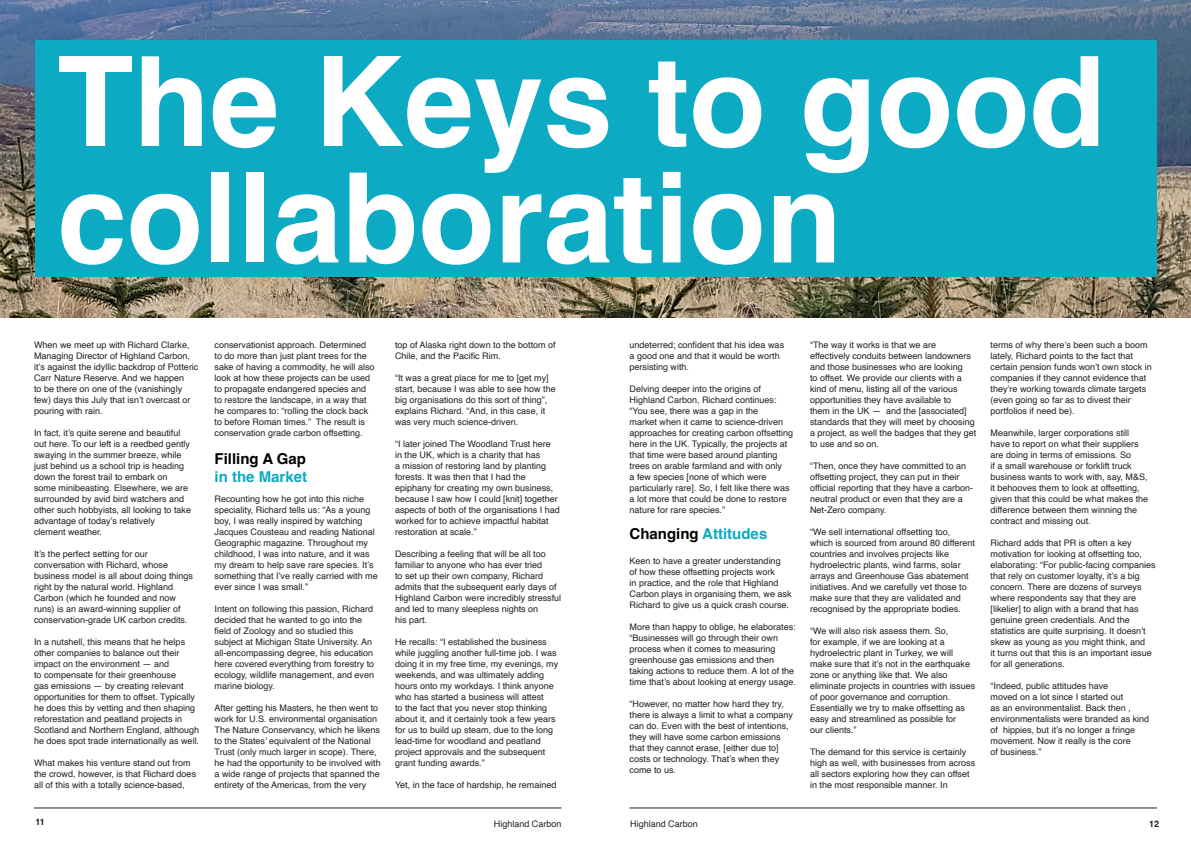
<style>
.page{position:relative;width:1191px;height:842px;background:#fff}
.page>*{position:absolute;margin:0;border:0;box-sizing:border-box;transform-origin:0 0}
.t1{font:700 125px/116.4px "Helvetica";color:#fff}
.t2{font:700 15px/18px "Helvetica";color:#000001}
.t3{font:700 15px "Helvetica";color:#0caac3}
.t4{font:9px/11px "Helvetica";color:#231f20}
.t5{font:700 9px "Helvetica";color:#231f20}
.s1{color:#0caac3}
.s2{color:#000001}
</style>
<div class="page">
<hr style="left:629px;top:808px;width:528px;height:1px;background:#231f20">
<hr style="left:34px;top:808px;width:527px;height:1px;background:#231f20">
<img style="left:0;top:0;width:1191px;height:317px">
<div style="left:35px;top:41px;width:1121px;height:236px;background:#0caac3"></div>
<p class="t1" style="left:57px;top:58px;width:1050px">The Keys to good collaboration</p>
<p class="t4" style="left:34px;top:340px;width:166px">When we meet up with Richard Clarke, Managing Director of Highland Carbon, it’s against the idyllic backdrop of Potteric Carr Nature Reserve. And we happen<br>to be there on one of the (vanishingly few) days this July that isn’t overcast or pouring with rain.</p>
<p class="t4" style="left:34px;top:428px;width:159px">In fact, it’s quite serene and beautiful out here. To our left is a reedbed gently swaying in the summer breeze, while just behind us a school trip is heading down the forest trail to embark on some minibeasting. Elsewhere, we are surrounded by avid bird watchers and other such hobbyists, all looking to take advantage of today’s relatively<br>clement weather.</p>
<p class="t4" style="left:34px;top:549px;width:161px">It’s the perfect setting for our conversation with Richard, whose business model is all about doing things right by the natural world. Highland Carbon (which he founded and now runs) is an award-winning supplier of conservation-grade UK carbon credits.</p>
<p class="t4" style="left:34px;top:637px;width:167px">In a nutshell, this means that he helps other companies to balance out their impact on the environment — and<br>to compensate for their greenhouse<br>gas emissions — by creating relevant opportunities for them to offset. Typically he does this by vetting and then shaping reforestation and peatland projects in Scotland and Northern England, although he does spot trade internationally as well.</p>
<p class="t4" style="left:34px;top:758px;width:164px">What makes his venture stand out from the crowd, however, is that Richard does all of this with a totally science-based,</p>
<p class="t4" style="left:214px;top:340px;width:161px">conservationist approach. Determined to do more than just plant trees for the sake of having a commodity, he will also look at how these projects can be used to propagate endangered species and to restore the landscape, in a way that he compares to: “rolling the clock back to before Roman times.” The result is conservation grade carbon offsetting.</p>
<p class="t2" style="left:214px;top:451px;width:94px">Filling A Gap <span class="s1">in the Market</span></p>
<p class="t4" style="left:214px;top:494px;width:165px">Recounting how he got into this niche speciality, Richard tells us: “As a young boy, I was really inspired by watching Jacques Cousteau and reading National Geographic magazine. Throughout my childhood, I was into nature, and it was my dream to help save rare species. It’s something that I’ve really carried with me ever since I was small.”</p>
<p class="t4" style="left:214px;top:604px;width:161px">Intent on following this passion, Richard decided that he wanted to go into the field of Zoology and so studied this subject at Michigan State University. An all-encompassing degree, his education here covered everything from forestry to ecology, wildlife management, and even marine biology.</p>
<p class="t4" style="left:214px;top:703px;width:168px">After getting his Masters, he then went to work for U.S. environmental organisation The Nature Conservancy, which he likens to the States’ equivalent of the National Trust (only much larger in scope). There, he had the opportunity to be involved with a wide range of projects that spanned the entirety of the Americas, from the very</p>
<p class="t4" style="left:395px;top:340px;width:162px">top of Alaska right down to the bottom of<br>Chile, and the Pacific Rim.</p>
<p class="t4" style="left:395px;top:373px;width:162px">“It was a great place for me to [get my] start, because I was able to see how the big organisations do this sort of thing”, explains Richard. “And, in this case, it was very much science-driven.</p>
<p class="t4" style="left:395px;top:439px;width:166px">“I later joined The Woodland Trust here in the UK, which is a charity that has<br>a mission of restoring land by planting forests. It was then that I had the epiphany for creating my own business, because I saw how I could [knit] together aspects of both of the organisations I had worked for to achieve impactful habitat restoration at scale.”</p>
<p class="t4" style="left:395px;top:549px;width:168px">Describing a feeling that will be all too familiar to anyone who has ever tried<br>to set up their own company, Richard admits that the subsequent early days of Highland Carbon were incredibly stressful and led to many sleepless nights on<br>his part.</p>
<p class="t4" style="left:395px;top:637px;width:165px">He recalls: “I established the business while juggling another full-time job. I was doing it in my free time, my evenings, my weekends, and was ultimately adding hours onto my workdays. I think anyone who has started a business will attest<br>to the fact that you never stop thinking about it, and it certainly took a few years for us to build up steam, due to the long lead-time for woodland and peatland project approvals and the subsequent grant funding awards.”</p>
<p class="t4" style="left:395px;top:780px;width:163px">Yet, in the face of hardship, he remained</p>
<p class="t4" style="left:629px;top:340px;width:156px">undeterred; confident that his idea was a good one and that it would be worth persisting with.</p>
<p class="t4" style="left:629px;top:384px;width:165px">Delving deeper into the origins of Highland Carbon, Richard continues: “You see, there was a gap in the<br>market when it came to science-driven approaches for creating carbon offsetting here in the UK. Typically, the projects at that time were based around planting trees on arable farmland and with only<br>a few species [none of which were particularly rare]. So, I felt like there was a lot more that could be done to restore nature for rare species.”</p>
<p class="t3" style="left:629px;top:525px;width:139px"><span class="s2">Changing</span> Attitudes</p>
<p class="t4" style="left:629px;top:555px;width:164px">Keen to have a greater understanding<br>of how these offsetting projects work<br>in practice, and the role that Highland Carbon plays in organising them, we ask Richard to give us a quick crash course.</p>
<p class="t4" style="left:629px;top:621px;width:168px">More than happy to oblige, he elaborates: “Businesses will go through their own process when it comes to measuring greenhouse gas emissions and then taking actions to reduce them. A lot of the time that’s about looking at energy usage.</p>
<p class="t4" style="left:629px;top:698px;width:165px">“However, no matter how hard they try, there is always a limit to what a company can do. Even with the best of intentions, they will have some carbon emissions that they cannot erase, [either due to] costs or technology. That’s when they come to us.</p>
<p class="t4" style="left:810px;top:340px;width:168px">“The way it works is that we are effectively conduits between landowners and those businesses who are looking<br>to offset. We provide our clients with a kind of menu, listing all of the various opportunities they have available to<br>them in the UK — and the [associated] standards that they will meet by choosing a project, as well the badges that they get to use and so on.</p>
<p class="t4" style="left:810px;top:461px;width:165px">“Then, once they have committed to an offsetting project, they can put in their official reporting that they have a carbon&shy;neutral product or even that they are a Net-Zero company.</p>
<p class="t4" style="left:810px;top:527px;width:166px">“We sell international offsetting too, which is sourced from around 80 different countries and involves projects like hydroelectric plants, wind farms, solar arrays and Greenhouse Gas abatement initiatives. And we carefully vet those to make sure that they are validated and recognised by the appropriate bodies.</p>
<p class="t4" style="left:810px;top:626px;width:167px">“We will also risk assess them. So,<br>for example, if we are looking at a hydroelectric plant in Turkey, we will make sure that it’s not in the earthquake zone or anything like that. We also eliminate projects in countries with issues of poor governance and corruption.<br>Essentially we try to make offsetting as easy and streamlined as possible for<br>our clients.”</p>
<p class="t4" style="left:810px;top:747px;width:167px">The demand for this service is certainly high as well, with businesses from across all sectors exploring how they can offset in the most responsible manner. In</p>
<p class="t4" style="left:990px;top:340px;width:163px">terms of why there’s been such a boom lately, Richard points to the fact that certain pension funds won’t own stock in companies if they cannot evidence that they’re working towards climate targets (even going so far as to divest their portfolios if need be).</p>
<p class="t4" style="left:990px;top:428px;width:159px">Meanwhile, larger corporations still have to report on what their suppliers are doing in terms of emissions. So<br>if a small warehouse or forklift truck business wants to work with, say, M&amp;S, it behooves them to look at offsetting, given that this could be what makes the difference between them winning the contract and missing out.</p>
<p class="t4" style="left:990px;top:538px;width:167px">Richard adds that PR is often a key motivation for looking at offsetting too, elaborating: “For public-facing companies that rely on customer loyalty, it’s a big concern. There are dozens of surveys where respondents say that they are [likelier] to align with a brand that has genuine green credentials. And the statistics are quite surprising. It doesn’t skew as young as you might think, and<br>it turns out that this is an important issue for all generations.</p>
<p class="t4" style="left:990px;top:681px;width:160px">“Indeed, public attitudes have<br>moved on a lot since I started out<br>as an environmentalist. Back then , environmentalists were branded as kind of hippies, but it’s no longer a fringe movement. Now it really is the core<br>of business.”</p>
<p class="t5" style="left:35px;top:817px;width:11px">11</p>
<p class="t5" style="left:1149px;top:818px;width:12px">12</p>
<p class="t4" style="left:494px;top:819px;width:69px">Highland Carbon</p>
<p class="t4" style="left:630px;top:819px;width:69px">Highland Carbon</p>
</div>
